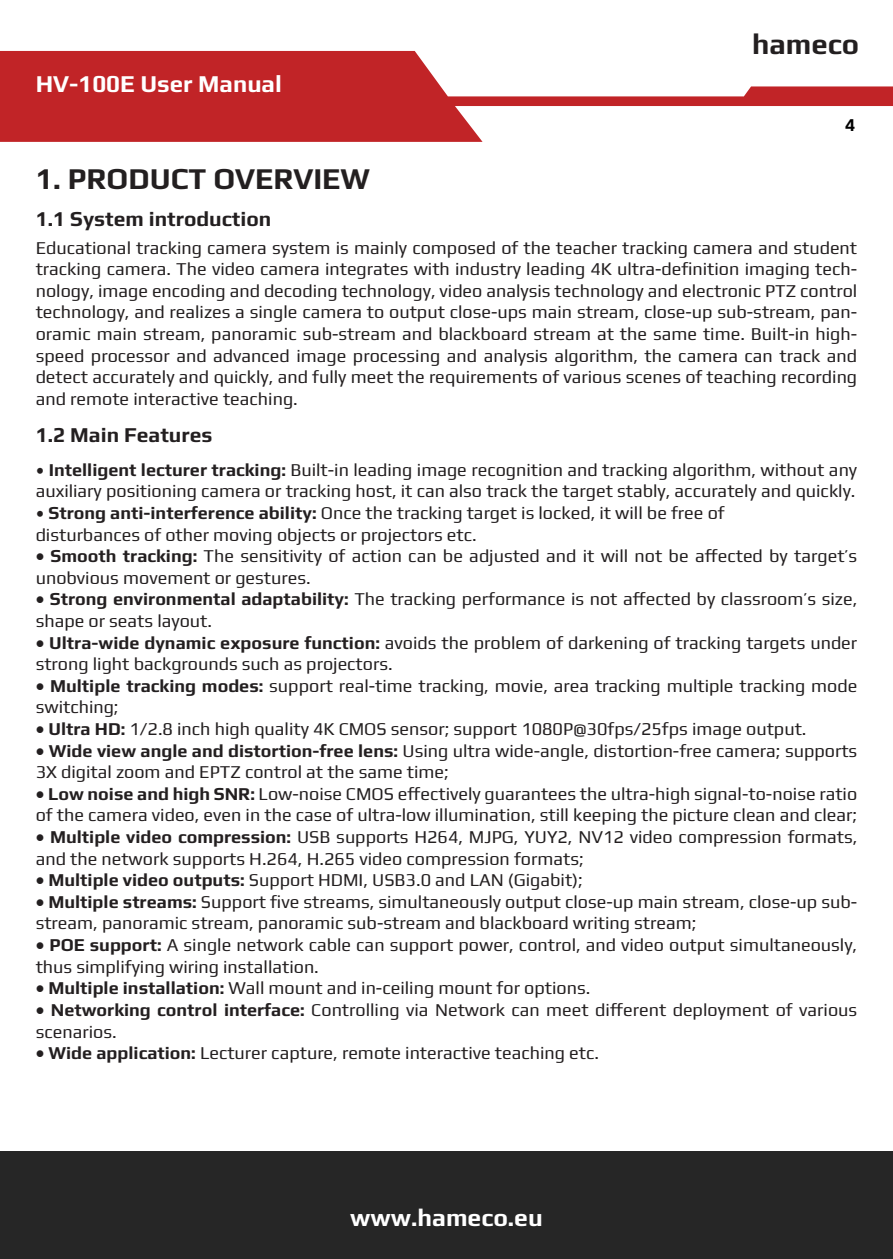
<style>
.page{position:relative;width:893px;height:1259px;background:#fff}
.page>*{position:absolute;margin:0;border:0;box-sizing:border-box;transform-origin:0 0}
.t1{font:700 30px "Play";color:#231f20}
.t2{font:700 29.1px "Play";color:#231f20}
.t3{font:700 24.6px "Play";color:#fff}
.t4{font:700 24px "Play";color:#fff}
.t5{font:700 21px "Play";color:#231f20}
.t6{font:18px/21.6px "Play";color:#231f20}
.t7{font:700 18px "Play";color:#000}
.s1{font-weight:700}
</style>
<div class="page">
<svg style="left:0;top:51px;width:893px;height:91px;fill:#c12427"></svg>
<div style="left:0;top:1151px;width:893px;height:108px;background:#262626"></div>
<h3 class="t4" style="left:36px;top:66px;width:248px">HV-100E User Manual</h3>
<h2 class="t2" style="left:752px;top:24px;width:109px">hameco</h2>
<p class="t7" style="left:845px;top:112px;width:12px">4</p>
<h1 class="t1" style="left:36px;top:157px;width:336px">1. PRODUCT OVERVIEW</h1>
<p class="t5" style="left:36px;top:204px;width:237px">1.1 System introduction</p>
<p class="t6" style="left:36px;top:235px;width:823px;text-align:justify">Educational tracking camera system is mainly composed of the teacher tracking camera and student tracking camera. The video camera integrates with industry leading 4K ultra-definition imaging tech&shy;nology, image encoding and decoding technology, video analysis technology and electronic PTZ control technology, and realizes a single camera to output close-ups main stream, close-up sub-stream, pan&shy;oramic main stream, panoramic sub-stream and blackboard stream at the same time. Built-in high&shy;speed processor and advanced image processing and analysis algorithm, the camera can track and detect accurately and quickly, and fully meet the requirements of various scenes of teaching recording and remote interactive teaching.</p>
<p class="t5" style="left:36px;top:420px;width:178px">1.2 Main Features</p>
<p class="t6" style="left:36px;top:457px;width:823px">• <span class="s1">Intelligent lecturer tracking:</span> Built-in leading image recognition and tracking algorithm, without any auxiliary positioning camera or tracking host, it can also track the target stably, accurately and quickly.</p>
<p class="t6" style="left:36px;top:501px;width:690px">• <span class="s1">Strong anti-interference ability:</span> Once the tracking target is locked, it will be free of disturbances of other moving objects or projectors etc.</p>
<p class="t6" style="left:36px;top:544px;width:823px"><span class="s1">• Smooth tracking:</span> The sensitivity of action can be adjusted and it will not be affected by target’s unobvious movement or gestures.</p>
<p class="t6" style="left:36px;top:587px;width:823px"><span class="s1">• Strong environmental adaptability:</span> The tracking performance is not affected by classroom’s size, shape or seats layout.</p>
<p class="t6" style="left:36px;top:630px;width:823px"><span class="s1">• Ultra-wide dynamic exposure function:</span> avoids the problem of darkening of tracking targets under strong light backgrounds such as projectors.</p>
<p class="t6" style="left:36px;top:673px;width:823px"><span class="s1">• Multiple tracking modes:</span> support real-time tracking, movie, area tracking multiple tracking mode switching;</p>
<p class="t6" style="left:36px;top:717px;width:772px"><span class="s1">• Ultra HD:</span> 1/2.8 inch high quality 4K CMOS sensor; support 1080P@30fps/25fps image output.</p>
<p class="t6" style="left:36px;top:738px;width:823px"><span class="s1">• Wide view angle and distortion-free lens:</span> Using ultra wide-angle, distortion-free camera; supports<br>3X digital zoom and EPTZ control at the same time;</p>
<p class="t6" style="left:36px;top:781px;width:823px"><span class="s1">• Low noise and high SNR:</span> Low-noise CMOS effectively guarantees the ultra-high signal-to-noise ratio of the camera video, even in the case of ultra-low illumination, still keeping the picture clean and clear;</p>
<p class="t6" style="left:36px;top:825px;width:823px"><span class="s1">• Multiple video compression:</span> USB supports H264, MJPG, YUY2, NV12 video compression formats, and the network supports H.264, H.265 video compression formats;</p>
<p class="t6" style="left:36px;top:868px;width:549px"><span class="s1">• Multiple video outputs:</span> Support HDMI, USB3.0 and LAN (Gigabit);</p>
<p class="t6" style="left:36px;top:889px;width:823px"><span class="s1">• Multiple streams:</span> Support five streams, simultaneously output close-up main stream, close-up sub&shy;stream, panoramic stream, panoramic sub-stream and blackboard writing stream;</p>
<p class="t6" style="left:36px;top:933px;width:823px"><span class="s1">• POE support:</span> A single network cable can support power, control, and video output simultaneously, thus simplifying wiring installation.</p>
<p class="t6" style="left:36px;top:976px;width:556px"><span class="s1">• Multiple installation:</span> Wall mount and in-ceiling mount for options.</p>
<p class="t6" style="left:36px;top:997px;width:823px"><span class="s1">• Networking control interface:</span> Controlling via Network can meet different deployment of various scenarios.</p>
<p class="t6" style="left:36px;top:1041px;width:565px"><span class="s1">• Wide application:</span> Lecturer capture, remote interactive teaching etc.</p>
<h3 class="t3" style="left:350px;top:1200px;width:194px">www.hameco.eu</h3>
</div>
